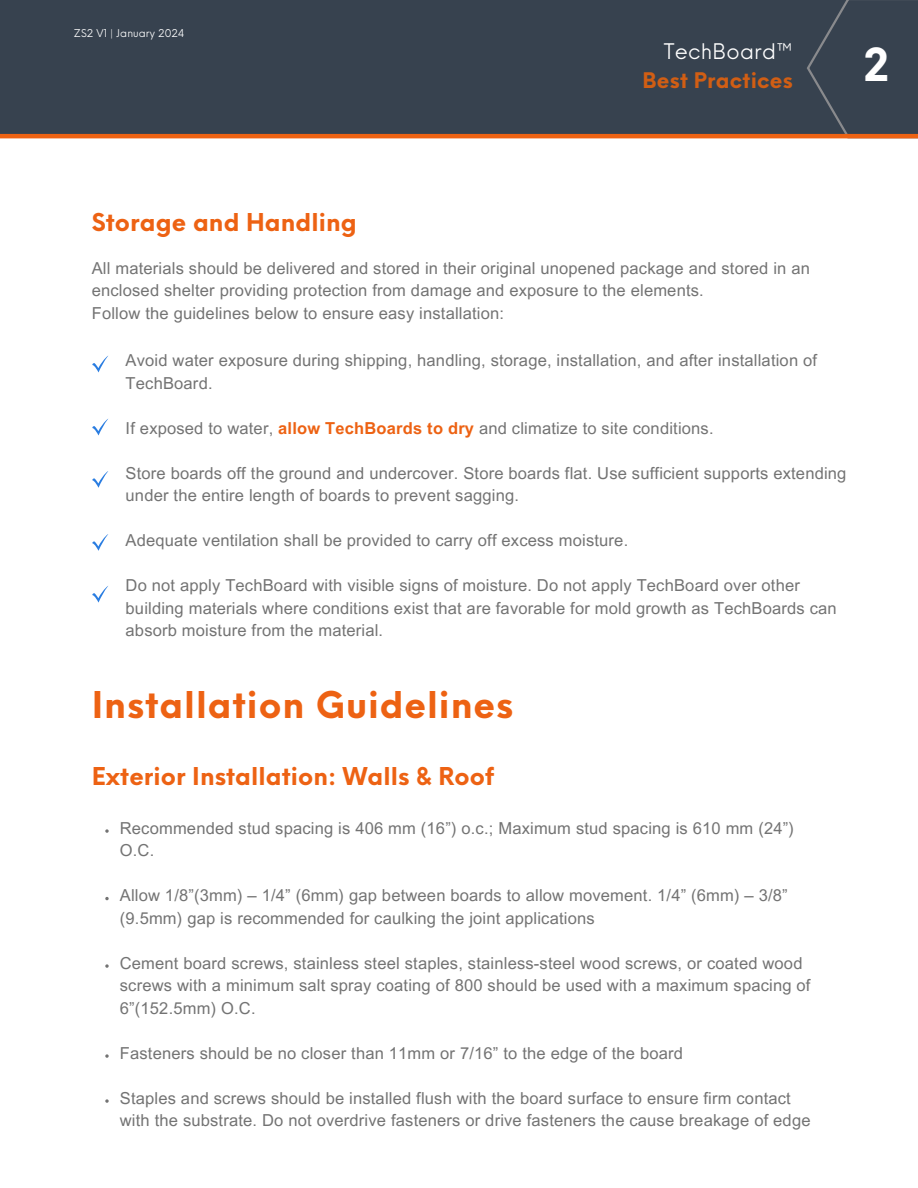
<style>
.page{position:relative;width:918px;height:1188px;background:#fff}
.page>*{position:absolute;margin:0;border:0;box-sizing:border-box;transform-origin:0 0}
.t1{font:700 44.55px "Neue Einstellung";color:#fff}
.t2{font:700 36px "Neue Einstellung";letter-spacing:.025em;color:#ed6213}
.t3{font:700 24px "Neue Einstellung";letter-spacing:.005em;color:#ed6213}
.t4{font:700 21px "Neue Einstellung";letter-spacing:.01em;color:#d15e14}
.t5{font:21px "Neue Einstellung";letter-spacing:.01em;color:#fff}
.t6{font:16.5px/22.5px "Arial MT Pro";letter-spacing:.01em;color:#737373}
.t7{font:10.5px "Neue Einstellung";letter-spacing:.01em;color:#fff}
.s1{font-weight:700;color:#ed6213}
</style>
<div class="page">
<div style="left:0;top:0;width:918px;height:136px;background:#35404d"></div>
<svg style="left:807px;top:0;width:111px;height:134px"></svg>
<hr style="left:0;top:134px;width:918px;height:4px;background:#ed6213">
<svg style="left:92px;top:355px;width:17px;height:17px"></svg>
<svg style="left:92px;top:418px;width:17px;height:17px"></svg>
<svg style="left:92px;top:471px;width:17px;height:17px"></svg>
<svg style="left:92px;top:534px;width:17px;height:17px"></svg>
<svg style="left:92px;top:586px;width:16px;height:17px"></svg>
<svg style="left:105px;top:829px;width:4px;height:4px"></svg>
<svg style="left:105px;top:897px;width:4px;height:3px"></svg>
<svg style="left:105px;top:964px;width:4px;height:4px"></svg>
<svg style="left:105px;top:1054px;width:4px;height:4px"></svg>
<svg style="left:105px;top:1099px;width:4px;height:4px"></svg>
<p class="t7" style="left:74px;top:23px;width:112px">ZS2 V1 | January 2024</p>
<p class="t5" style="left:664px;top:33px;width:131px">TechBoard™</p>
<p class="t4" style="left:642px;top:62px;width:152px">Best Practices</p>
<p class="t1" style="left:864px;top:24px;width:27px">2</p>
<p class="t3" style="left:92px;top:200px;width:267px">Storage and Handling</p>
<p class="t6" style="left:92px;top:259px;width:720px">All materials should be delivered and stored in their original unopened package and stored in an enclosed shelter providing protection from damage and exposure to the elements.</p>
<p class="t6" style="left:92px;top:304px;width:414px">Follow the guidelines below to ensure easy installation:</p>
<p class="t6" style="left:126px;top:351px;width:693px">Avoid water exposure during shipping, handling, storage, installation, and after installation of<br>TechBoard.</p>
<p class="t6" style="left:126px;top:419px;width:590px">If exposed to water, <span class="s1">allow TechBoards to dry</span> and climatize to site conditions.</p>
<p class="t6" style="left:126px;top:464px;width:722px">Store boards off the ground and undercover. Store boards flat. Use sufficient supports extending under the entire length of boards to prevent sagging.</p>
<p class="t6" style="left:126px;top:531px;width:504px">Adequate ventilation shall be provided to carry off excess moisture.</p>
<p class="t6" style="left:126px;top:576px;width:713px">Do not apply TechBoard with visible signs of moisture. Do not apply TechBoard over other building materials where conditions exist that are favorable for mold growth as TechBoards can absorb moisture from the material.</p>
<p class="t2" style="left:92px;top:672px;width:423px">Installation Guidelines</p>
<p class="t3" style="left:92px;top:755px;width:404px">Exterior Installation: Walls &amp; Roof</p>
<p class="t6" style="left:120px;top:819px;width:676px">Recommended stud spacing is 406 mm (16”) o.c.; Maximum stud spacing is 610 mm (24”)<br>O.C.</p>
<p class="t6" style="left:120px;top:886px;width:669px">Allow 1/8”(3mm) – 1/4” (6mm) gap between boards to allow movement. 1/4” (6mm) – 3/8” (9.5mm) gap is recommended for caulking the joint applications</p>
<p class="t6" style="left:120px;top:954px;width:692px">Cement board screws, stainless steel staples, stainless-steel wood screws, or coated wood screws with a minimum salt spray coating of 800 should be used with a maximum spacing of<br>6”(152.5mm) O.C.</p>
<p class="t6" style="left:120px;top:1044px;width:565px">Fasteners should be no closer than 11mm or 7/16” to the edge of the board</p>
<p class="t6" style="left:120px;top:1089px;width:692px">Staples and screws should be installed flush with the board surface to ensure firm contact with the substrate. Do not overdrive fasteners or drive fasteners the cause breakage of edge</p>
</div>
